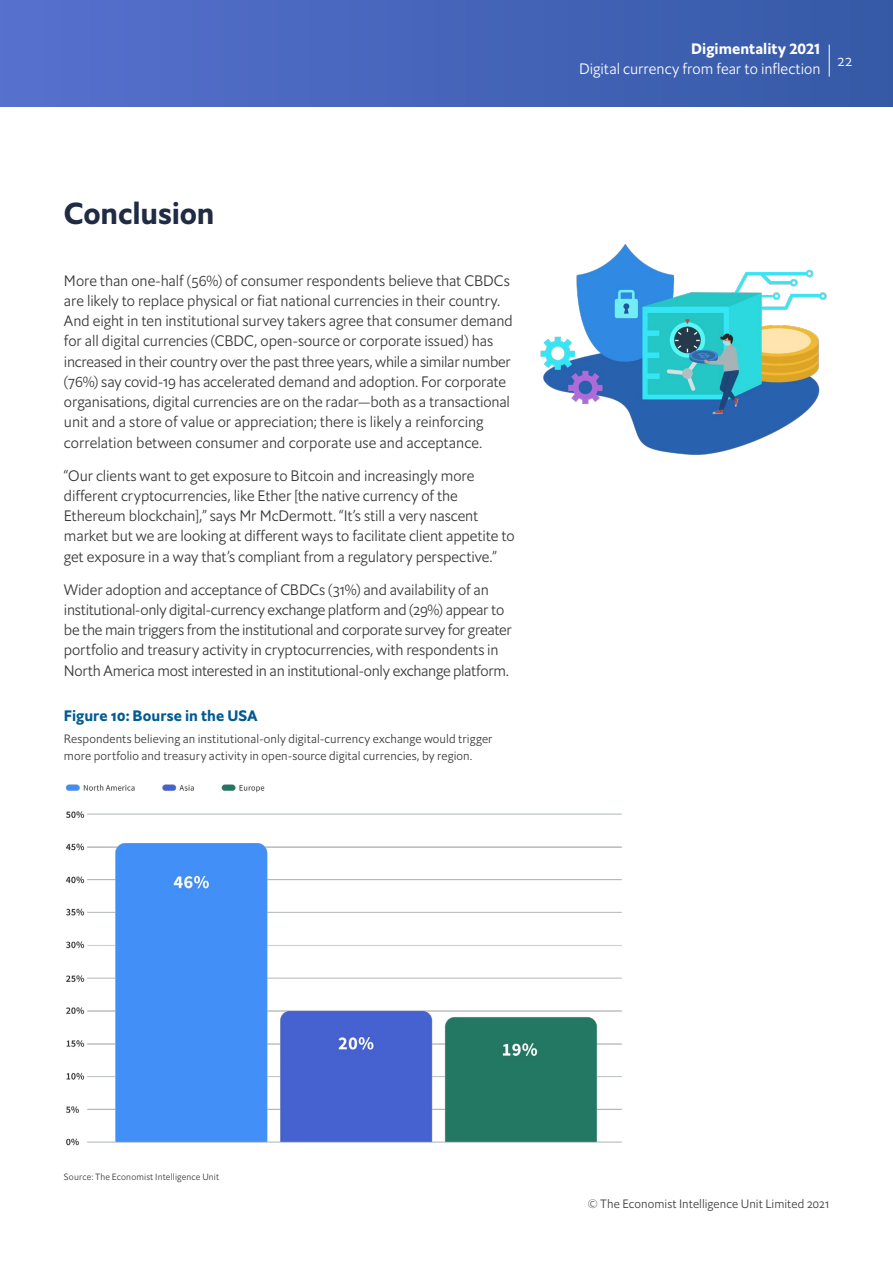
<style>
.page{position:relative;width:893px;height:1263px;background:#fff}
.page>*{position:absolute;margin:0;border:0;box-sizing:border-box;transform-origin:0 0}
.t1{font:700 30px "Econ Sans OS";letter-spacing:-.005em;color:#1f2c43}
.t2{font:300 15px/20.2px "Econ Sans OS";letter-spacing:-.01em;color:#363737}
.t3{font:300 15px "Econ Sans OS";color:#fff}
.t4{font:700 15px "Econ Sans OS";letter-spacing:.005em;color:#015b92}
.t5{font:700 15px "Econ Sans OS";letter-spacing:.005em;color:#fff}
.t6{font:300 12px/17.2px "Econ Sans OS";letter-spacing:.01em;color:#363737}
.t7{font:300 12px "Econ Sans OS";letter-spacing:.01em;color:#3c3c3c}
.t8{font:300 9px "Econ Sans OS";letter-spacing:.02em;color:#363737}
</style>
<div class="page">
<div style="left:0;top:0;width:893px;height:106px;background:linear-gradient(to right,#5771ce,#365aa6)"></div>
<hr style="left:829px;top:45px;width:1px;height:32px;background:#fff">
<img style="left:65px;top:784px;width:557px;height:362px">
<img style="left:540px;top:244px;width:287px;height:211px">
<h1 class="t1" style="left:64px;top:194px;width:152px">Conclusion</h1>
<p class="t2" style="left:64px;top:270px;width:450px">More than one-half (56%) of consumer respondents believe that CBDCs are likely to replace physical or fiat national currencies in their country.<br>And eight in ten institutional survey takers agree that consumer demand for all digital currencies (CBDC, open-source or corporate issued) has increased in their country over the past three years, while a similar number (76%) say covid-19 has accelerated demand and adoption. For corporate organisations, digital currencies are on the radar—both as a transactional unit and a store of value or appreciation; there is likely a reinforcing correlation between consumer and corporate use and acceptance.</p>
<p class="t2" style="left:64px;top:465px;width:452px">“Our clients want to get exposure to Bitcoin and increasingly more different cryptocurrencies, like Ether [the native currency of the Ethereum blockchain],” says Mr McDermott. “It’s still a very nascent market but we are looking at different ways to facilitate client appetite to get exposure in a way that’s compliant from a regulatory perspective.”</p>
<p class="t2" style="left:64px;top:579px;width:449px">Wider adoption and acceptance of CBDCs (31%) and availability of an institutional-only digital-currency exchange platform and (29%) appear to be the main triggers from the institutional and corporate survey for greater portfolio and treasury activity in cryptocurrencies, with respondents in North America most interested in an institutional-only exchange platform.</p>
<p class="t4" style="left:64px;top:706px;width:195px">Figure 10: Bourse in the USA</p>
<p class="t6" style="left:64px;top:730px;width:430px">Respondents believing an institutional-only digital-currency exchange would trigger more portfolio and treasury activity in open-source digital currencies, by region.</p>
<p class="t5" style="left:691px;top:39px;width:131px">Digimentality 2021</p>
<p class="t3" style="left:579px;top:59px;width:243px">Digital currency from fear to inflection</p>
<p class="t3" style="left:837px;top:51px;width:16px">22</p>
<p class="t8" style="left:64px;top:1171px;width:157px">Source: The Economist Intelligence Unit</p>
<p class="t7" style="left:588px;top:1196px;width:243px">© The Economist Intelligence Unit Limited 2021</p>
</div>
